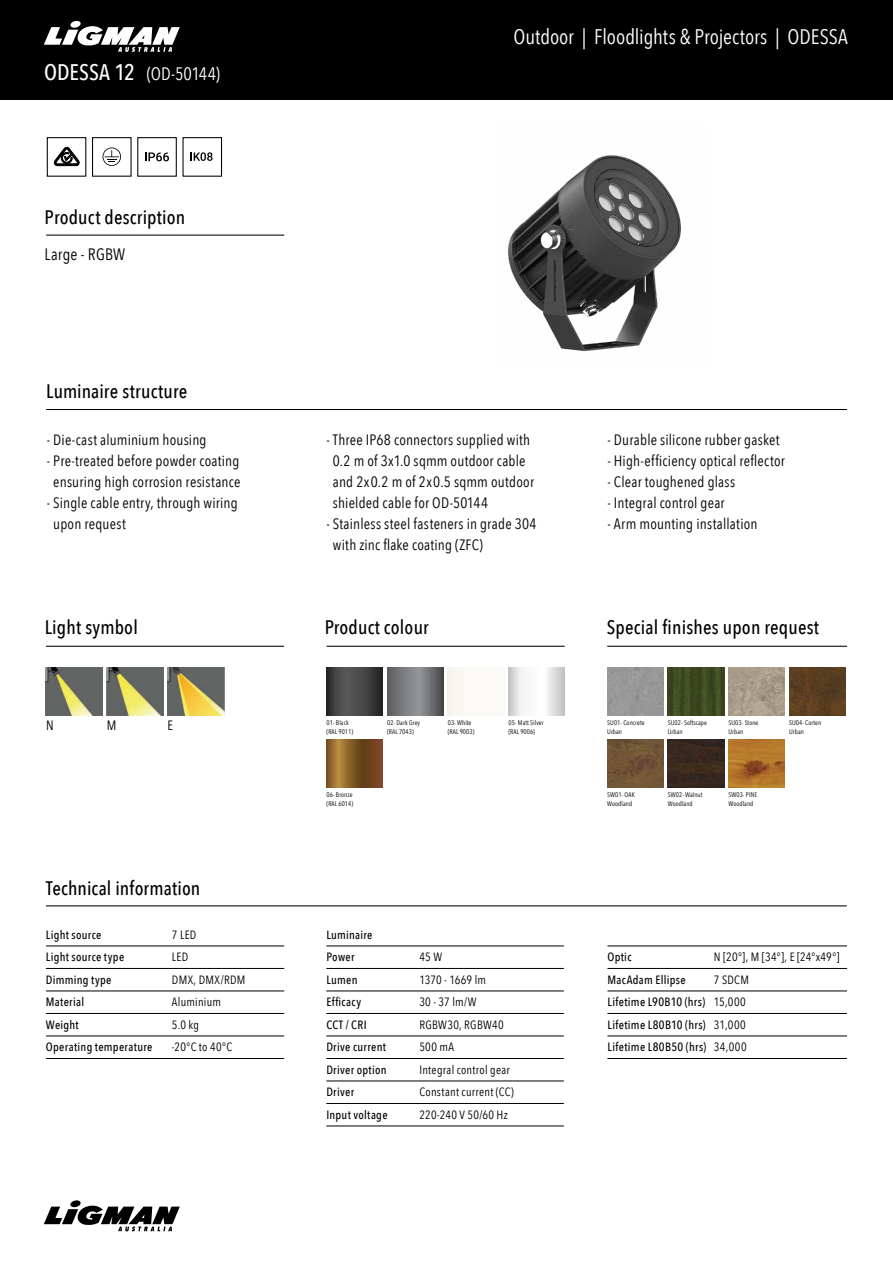
<style>
.page{position:relative;width:893px;height:1263px;background:#fff}
.page>*{position:absolute;margin:0;border:0;box-sizing:border-box;transform-origin:0 0}
.t1{font:21px "Avenir Next Condensed";letter-spacing:-.005em;color:#fff}
.t2{font:500 19.5px "Avenir Next Condensed";letter-spacing:.01em;color:#000}
.t3{font:18px "Avenir Next Condensed";letter-spacing:-.005em;color:#fff}
.t4{font:16.5px "Avenir Next Condensed";letter-spacing:.015em;color:#000}
.t5{font:15px/21px "Avenir Next Condensed";letter-spacing:.015em;color:#000}
.t6{font:13.5px "Avenir Next Condensed";color:#000}
.t7{font:500 12px/22.5px "Avenir Next Condensed";letter-spacing:.025em;color:#000}
.t8{font:12px "Avenir Next Condensed";letter-spacing:.025em;color:#000}
.t9{font:12px "Avenir Next Condensed";letter-spacing:.005em;color:#000}
.t10{font:6.75px/9px "Avenir Next Condensed";letter-spacing:.01em;color:#000}
.s1{font-weight:500;font-size:22.5px}
.s2{font-weight:400}
</style>
<div class="page">
<div style="left:0;top:0;width:893px;height:99px;background:#000"></div>
<svg style="left:44px;top:20px;width:136px;height:32px"></svg>
<hr style="left:46px;top:235px;width:238px;height:1px;background:#000">
<hr style="left:46px;top:409px;width:801px;height:1px;background:#000">
<hr style="left:46px;top:946px;width:238px;height:1px;background:#000">
<hr style="left:46px;top:968px;width:238px;height:1px;background:#000">
<hr style="left:46px;top:991px;width:238px;height:1px;background:#000">
<hr style="left:46px;top:1013px;width:238px;height:1px;background:#000">
<hr style="left:46px;top:1036px;width:238px;height:1px;background:#000">
<hr style="left:46px;top:1058px;width:238px;height:1px;background:#000">
<hr style="left:46px;top:905px;width:801px;height:1px;background:#000">
<hr style="left:326px;top:946px;width:238px;height:1px;background:#000">
<hr style="left:326px;top:968px;width:238px;height:1px;background:#000">
<hr style="left:326px;top:991px;width:238px;height:1px;background:#000">
<hr style="left:326px;top:1013px;width:238px;height:1px;background:#000">
<hr style="left:326px;top:1036px;width:238px;height:1px;background:#000">
<hr style="left:326px;top:1058px;width:238px;height:1px;background:#000">
<hr style="left:326px;top:1081px;width:238px;height:1px;background:#000">
<hr style="left:326px;top:1103px;width:238px;height:1px;background:#000">
<hr style="left:326px;top:1126px;width:238px;height:1px;background:#000">
<hr style="left:607px;top:946px;width:240px;height:1px;background:#000">
<hr style="left:607px;top:968px;width:240px;height:1px;background:#000">
<hr style="left:607px;top:991px;width:240px;height:1px;background:#000">
<hr style="left:607px;top:1013px;width:240px;height:1px;background:#000">
<hr style="left:607px;top:1036px;width:240px;height:1px;background:#000">
<hr style="left:607px;top:1058px;width:240px;height:1px;background:#000">
<svg style="left:44px;top:1200px;width:136px;height:31px"></svg>
<img style="left:508px;top:155px;width:173px;height:197px">
<svg style="left:54px;top:147px;width:25px;height:19px"></svg>
<div style="left:47px;top:137px;width:39px;height:40px;border:1px solid #000"></div>
<svg style="left:103px;top:147px;width:18px;height:19px"></svg>
<div style="left:92px;top:137px;width:40px;height:40px;border:1px solid #000"></div>
<svg style="left:145px;top:152px;width:24px;height:9px"></svg>
<div style="left:137px;top:137px;width:40px;height:40px;border:1px solid #000"></div>
<svg style="left:190px;top:152px;width:23px;height:9px"></svg>
<div style="left:182px;top:137px;width:40px;height:40px;border:1px solid #000"></div>
<img style="left:168px;top:667px;width:56px;height:48px">
<img style="left:107px;top:667px;width:56px;height:48px">
<img style="left:46px;top:667px;width:57px;height:48px">
<div style="left:607px;top:667px;width:56px;height:48px;background:#989898"></div>
<img style="left:668px;top:667px;width:56px;height:48px">
<img style="left:728px;top:667px;width:57px;height:48px">
<img style="left:789px;top:667px;width:56px;height:48px">
<img style="left:607px;top:740px;width:56px;height:47px">
<img style="left:668px;top:740px;width:56px;height:47px">
<img style="left:728px;top:740px;width:57px;height:47px">
<img style="left:327px;top:667px;width:56px;height:48px">
<img style="left:387px;top:667px;width:56px;height:48px">
<img style="left:327px;top:740px;width:56px;height:47px">
<hr style="left:327px;top:646px;width:238px;height:1px;background:#000">
<hr style="left:607px;top:646px;width:240px;height:1px;background:#000">
<hr style="left:46px;top:646px;width:238px;height:1px;background:#000">
<p class="t3" style="left:44px;top:58px;width:177px"><span class="s1">ODESSA 12</span> (OD-50144)</p>
<h2 class="t2" style="left:45px;top:206px;width:142px">Product description</h2>
<p class="t4" style="left:45px;top:240px;width:82px">Large - RGBW</p>
<h2 class="t2" style="left:46px;top:380px;width:143px">Luminaire structure</h2>
<p class="t5" style="left:47px;top:429px;width:161px">- Die-cast aluminium housing</p>
<p class="t5" style="left:47px;top:450px;width:195px;text-align:center">- Pre-treated before powder coating ensuring high corrosion resistance</p>
<p class="t5" style="left:53px;top:492px;width:186px;text-indent:-6px">- Single cable entry, through wiring upon request</p>
<h1 class="t1" style="left:513px;top:19px;width:336px">Outdoor | Floodlights &amp; Projectors | ODESSA</h1>
<p class="t5" style="left:333px;top:429px;width:203px;text-indent:-6px">- Three IP68 connectors supplied with<br>0.2 m of 3x1.0 sqmm outdoor cable and 2x0.2 m of 2x0.5 sqmm outdoor shielded cable for OD-50144</p>
<p class="t5" style="left:333px;top:513px;width:205px;text-indent:-6px">- Stainless steel fasteners in grade 304 with zinc flake coating (ZFC)</p>
<p class="t5" style="left:607px;top:429px;width:174px">- Durable silicone rubber gasket</p>
<p class="t5" style="left:607px;top:450px;width:179px">- High-efficiency optical reflector</p>
<p class="t5" style="left:607px;top:471px;width:129px">- Clear toughened glass</p>
<p class="t5" style="left:607px;top:492px;width:119px">- Integral control gear</p>
<p class="t5" style="left:607px;top:513px;width:152px">- Arm mounting installation</p>
<h2 class="t2" style="left:45px;top:616px;width:95px">Light symbol</h2>
<h2 class="t2" style="left:325px;top:616px;width:105px">Product colour</h2>
<h2 class="t2" style="left:607px;top:616px;width:214px">Special finishes upon request</h2>
<p class="t6" style="left:46px;top:713px;width:9px">N</p>
<p class="t10" style="left:387px;top:718px;width:34px">02- Dark Grey (RAL 7043)</p>
<p class="t6" style="left:107px;top:713px;width:11px">M</p>
<p class="t10" style="left:327px;top:718px;width:28px">01- Black (RAL 9011)</p>
<p class="t6" style="left:168px;top:713px;width:7px">E</p>
<p class="t10" style="left:448px;top:718px;width:28px">03- White (RAL 9003)</p>
<p class="t10" style="left:508px;top:718px;width:37px">05- Matt Silver (RAL 9006)</p>
<p class="t10" style="left:607px;top:718px;width:39px">SU01- Concrete<br>Urban</p>
<p class="t10" style="left:668px;top:718px;width:41px">SU02- Softscape<br>Urban</p>
<p class="t10" style="left:728px;top:718px;width:32px">SU03- Stone<br>Urban</p>
<p class="t10" style="left:789px;top:718px;width:34px">SU04- Corten<br>Urban</p>
<p class="t10" style="left:327px;top:790px;width:28px">06- Bronze (RAL 6014)</p>
<p class="t10" style="left:607px;top:790px;width:29px">SW01- OAK<br>Woodland</p>
<p class="t10" style="left:668px;top:790px;width:36px">SW02- Walnut<br>Woodland</p>
<p class="t10" style="left:728px;top:790px;width:30px">SW03- PINE<br>Woodland</p>
<h2 class="t2" style="left:46px;top:876px;width:156px">Technical information</h2>
<p class="t7" style="left:46px;top:923px;width:57px">Light source</p>
<p class="t8" style="left:172px;top:924px;width:26px">7 LED</p>
<p class="t7" style="left:46px;top:945px;width:80px">Light source type</p>
<p class="t8" style="left:172px;top:946px;width:18px">LED</p>
<p class="t7" style="left:46px;top:968px;width:67px">Dimming type</p>
<p class="t8" style="left:172px;top:969px;width:75px">DMX, DMX/RDM</p>
<p class="t7" style="left:46px;top:990px;width:40px">Material</p>
<p class="t8" style="left:172px;top:991px;width:51px">Aluminium</p>
<p class="t7" style="left:46px;top:1013px;width:34px">Weight</p>
<p class="t8" style="left:172px;top:1014px;width:29px">5.0 kg</p>
<p class="t7" style="left:46px;top:1035px;width:108px">Operating temperature</p>
<p class="t8" style="left:172px;top:1036px;width:62px">-20°C to 40°C</p>
<p class="t7" style="left:326px;top:923px;width:48px">Luminaire<br>Power</p>
<p class="t8" style="left:419px;top:946px;width:24px">45 W</p>
<p class="t7" style="left:326px;top:968px;width:33px">Lumen</p>
<p class="t9" style="left:419px;top:969px;width:68px">1370 - 1669 lm</p>
<p class="t7" style="left:326px;top:990px;width:36px">Efficacy</p>
<p class="t8" style="left:419px;top:991px;width:59px">30 - 37 lm/W</p>
<p class="t7" style="left:326px;top:1013px;width:42px">CCT / CRI</p>
<p class="t8" style="left:419px;top:1014px;width:86px">RGBW30, RGBW40</p>
<p class="t7" style="left:326px;top:1035px;width:61px">Drive current</p>
<p class="t8" style="left:419px;top:1036px;width:36px">500 mA</p>
<p class="t7" style="left:326px;top:1058px;width:62px">Driver option</p>
<p class="t8" style="left:419px;top:1059px;width:92px">Integral control gear</p>
<p class="t7" style="left:326px;top:1080px;width:29px">Driver</p>
<p class="t8" style="left:419px;top:1081px;width:96px">Constant current (CC)</p>
<p class="t7" style="left:326px;top:1103px;width:63px">Input voltage</p>
<p class="t8" style="left:419px;top:1104px;width:90px">220-240 V 50/60 Hz</p>
<p class="t7" style="left:607px;top:945px;width:26px">Optic</p>
<p class="t8" style="left:714px;top:946px;width:127px">N [20°], M [34°], E [24°x49°]</p>
<p class="t7" style="left:607px;top:968px;width:80px">MacAdam Ellipse</p>
<p class="t7" style="left:607px;top:968px;width:143px;text-indent:106px"><span class="s2">7 SDCM<br></span>Lifetime L90B10 (hrs) <span class="s2">15,000<br></span>Lifetime L80B10 (hrs) <span class="s2">31,000<br></span>Lifetime L80B50 (hrs) <span class="s2">34,000</span></p>
</div>
